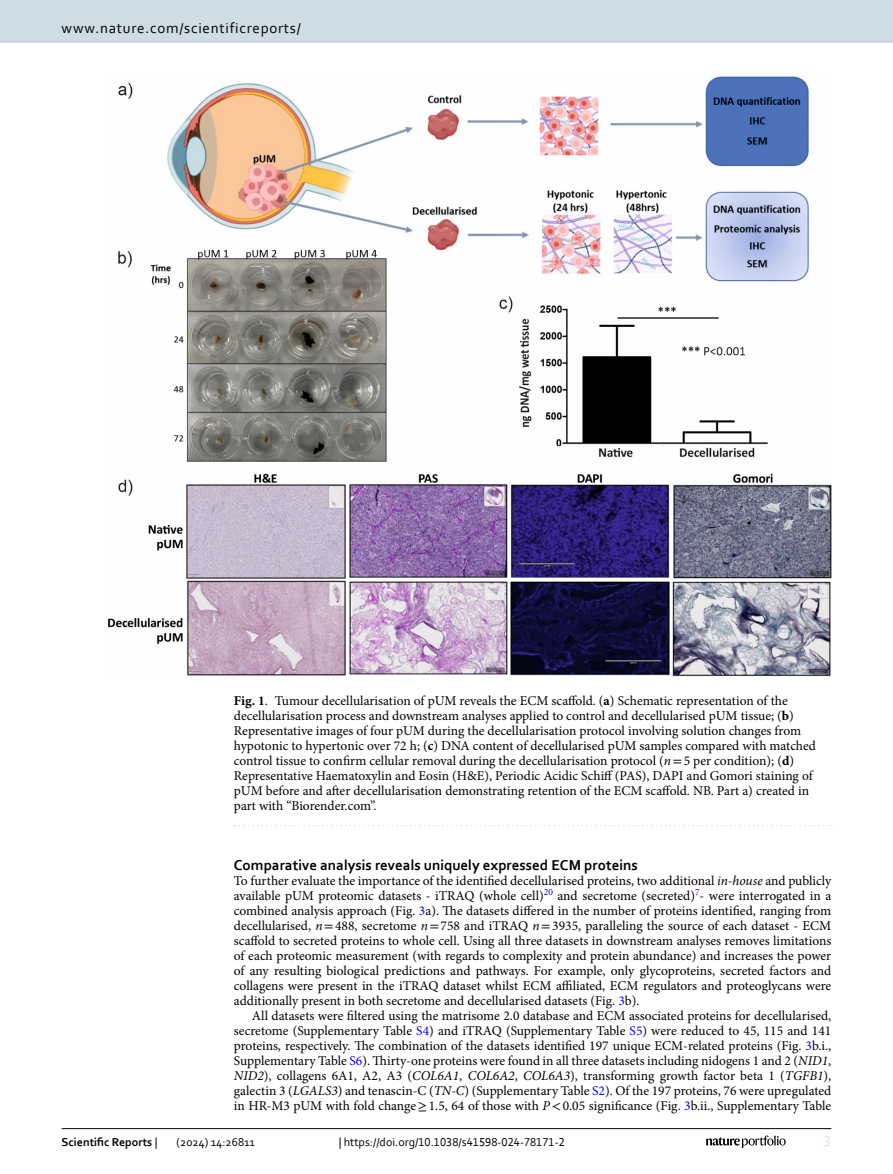
<style>
.page{position:relative;width:893px;height:1174px;background:#fff}
.page>*{position:absolute;margin:0;border:0;box-sizing:border-box;transform-origin:0 0}
.Head_2{font:700 15px "Corbel";color:#000}
.t1{font:15px "Corbel";letter-spacing:.05em;color:#000}
.t2{font:15px "Corbel";color:#d9e4eb}
.Body_Text{font:13.5px/15px "Minion Pro";color:#000;text-align:justify}
.Figure_Caption{font:13.5px/15px "Minion Pro";color:#000}
.Body_Text_Indent{font:13.5px/15px "Minion Pro";color:#000;text-align:justify}
.t3{font:12px "Corbel";color:#000}
.t4{font:700 12px "Corbel";color:#000}
.s1{font-weight:700}
.s2{font-style:italic}
.s3{font-family:"STIX"}
.s4{color:#00f}
.s5{font-weight:400}
</style>
<div class="page">
<img style="left:108px;top:76px;width:723px;height:601px">
<svg style="left:235px;top:825px;width:597px;height:1px"></svg>
<hr style="left:62px;top:1128px;width:769px;height:1px;background:#000">
<svg style="left:706px;top:1135px;width:80px;height:12px"></svg>
<div style="left:0;top:0;width:893px;height:43px;background:#cedde4"></div>
<p class="t1" style="left:62px;top:18px;width:241px">www.nature.com/scientificreports/</p>
<p class="Figure_Caption" style="left:234px;top:693px;width:584px"><span class="s1">Fig. 1</span>. Tumour decellularisation of pUM reveals the ECM scaffold. (<span class="s1">a</span>) Schematic representation of the decellularisation process and downstream analyses applied to control and decellularised pUM tissue; (<span class="s1">b</span>)<br>Representative images of four pUM during the decellularisation protocol involving solution changes from hypotonic to hypertonic over 72 h; (<span class="s1">c</span>) DNA content of decellularised pUM samples compared with matched control tissue to confirm cellular removal during the decellularisation protocol (<span class="s2">n</span><span class="s3">=</span>5 per condition); (<span class="s1">d</span>)<br>Representative Haematoxylin and Eosin (H&amp;E), Periodic Acidic Schiff (PAS), DAPI and Gomori staining of pUM before and after decellularisation demonstrating retention of the ECM scaffold. NB. Part a) created in part with “Biorender.com”.</p>
<p class="Head_2" style="left:234px;top:855px;width:405px">Comparative analysis reveals uniquely expressed ECM proteins</p>
<p class="Body_Text" style="left:234px;top:873px;width:599px">To further evaluate the importance of the identified decellularised proteins, two additional <span class="s2">in-house</span> and publicly available pUM proteomic datasets - iTRAQ (whole cell)<sup>20</sup> and secretome (secreted)<sup>7</sup>- were interrogated in a combined analysis approach (Fig. <span class="s4">3</span>a). The datasets differed in the number of proteins identified, ranging from decellularised, <span class="s2">n</span><span class="s3">=</span>488, secretome <span class="s2">n</span><span class="s3">=</span>758 and iTRAQ <span class="s2">n</span><span class="s3">=</span>3935, paralleling the source of each dataset - ECM scaffold to secreted proteins to whole cell. Using all three datasets in downstream analyses removes limitations of each proteomic measurement (with regards to complexity and protein abundance) and increases the power of any resulting biological predictions and pathways. For example, only glycoproteins, secreted factors and collagens were present in the iTRAQ dataset whilst ECM affiliated, ECM regulators and proteoglycans were additionally present in both secretome and decellularised datasets (Fig. <span class="s4">3</span>b).</p>
<p class="Body_Text_Indent" style="left:234px;top:1008px;width:599px;text-indent:18px">All datasets were filtered using the matrisome 2.0 database and ECM associated proteins for decellularised, secretome (Supplementary Table <span class="s4">S4</span>) and iTRAQ (Supplementary Table <span class="s4">S5</span>) were reduced to 45, 115 and 141 proteins, respectively. The combination of the datasets identified 197 unique ECM-related proteins (Fig. <span class="s4">3</span>b.i., Supplementary Table <span class="s4">S6</span>). Thirty-one proteins were found in all three datasets including nidogens 1 and 2 (<span class="s2">NID1</span>, <span class="s2">NID2</span>), collagens 6A1, A2, A3 (<span class="s2">COL6A1</span>, <span class="s2">COL6A2</span>, <span class="s2">COL6A3</span>), transforming growth factor beta 1 (<span class="s2">TGFB1</span>), galectin 3 (<span class="s2">LGALS3</span>) and tenascin-C (<span class="s2">TN-C</span>) (Supplementary Table <span class="s4">S2</span>). Of the 197 proteins, 76 were upregulated in HR-M3 pUM with fold change<span class="s3">≥</span>1.5, 64 of those with <span class="s2">P</span><span class="s3">&lt;</span>0.05 significance (Fig. <span class="s4">3</span>b.ii., Supplementary Table</p>
<p class="t4" style="left:62px;top:1134px;width:97px">Scientific Reports <span class="s5">|</span></p>
<p class="t3" style="left:177px;top:1134px;width:80px">(2024) 14:26811</p>
<p class="t3" style="left:339px;top:1134px;width:228px">| https://doi.org/10.1038/s41598-024-78171-2</p>
<p class="t2" style="left:824px;top:1132px;width:9px">3</p>
</div>
